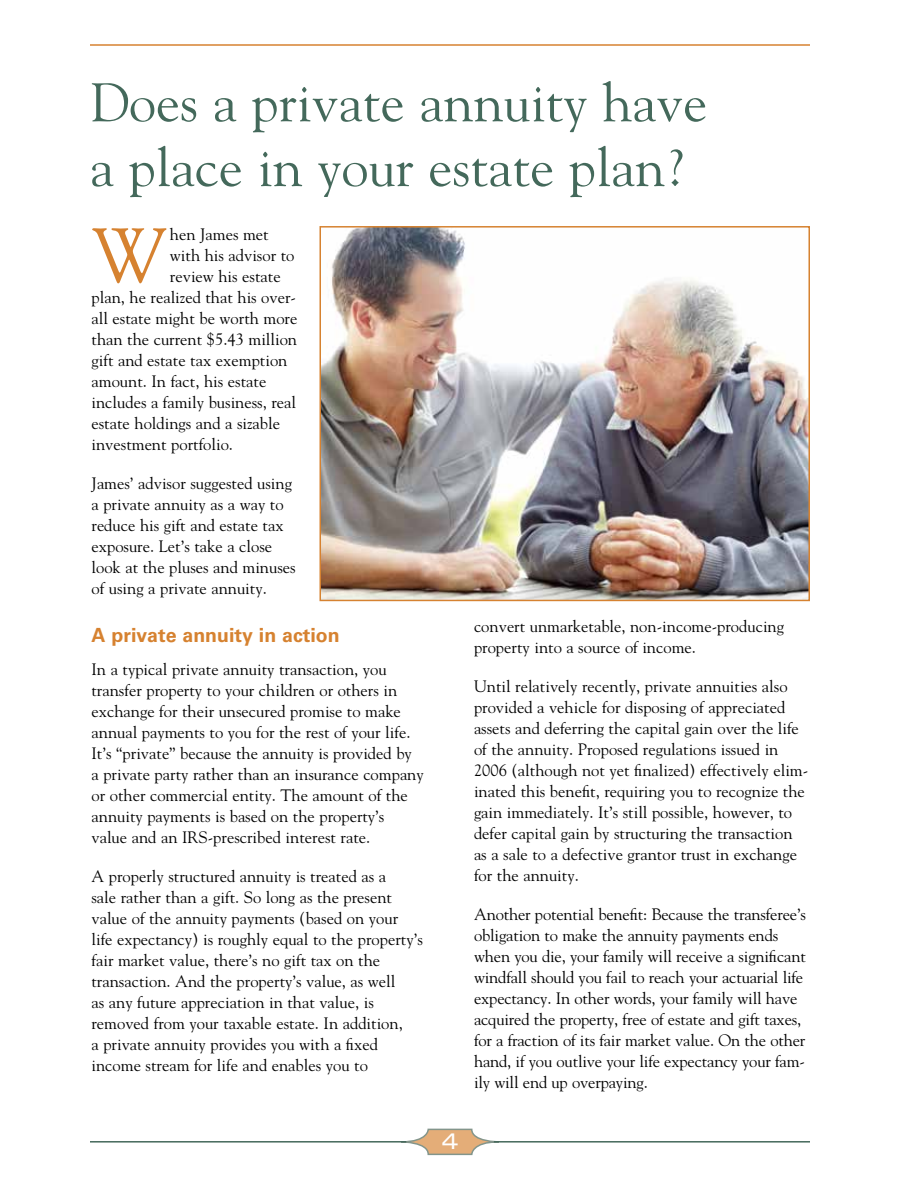
<style>
.page{position:relative;width:918px;height:1188px;background:#fff}
.page>*{position:absolute;margin:0;border:0;box-sizing:border-box;transform-origin:0 0}
.t1{font:76.2px "Goudy Std";color:#d68230}
.t2{font:54px/64.8px "Goudy Std";color:#44695b}
.t3{font:expanded 22.5px "Univers LT Std";color:#fff}
.t4{font:700 19.5px "Univers LT Std";color:#d68230}
.t5{font:16.5px/21px "Goudy Std";color:#000}
</style>
<div class="page">
<hr style="left:90px;top:44px;width:720px;height:2px;background:#d68230">
<svg style="left:406px;top:1128px;width:89px;height:28px"></svg>
<hr style="left:90px;top:1141px;width:316px;height:2px;background:#44695b">
<hr style="left:494px;top:1141px;width:316px;height:2px;background:#44695b">
<img style="left:323px;top:229px;width:484px;height:369px">
<div style="left:320px;top:226px;width:490px;height:375px;border:2px solid #d68230"></div>
<h2 class="t2" style="left:90px;top:69px;width:619px">Does a private annuity have a place in your estate plan?</h2>
<h1 class="t1" style="left:92px;top:208px;width:78px">W</h1>
<p class="t5" style="left:170px;top:223px;width:100px">hen James met</p>
<p class="t5" style="left:170px;top:244px;width:126px">with his advisor to</p>
<p class="t5" style="left:170px;top:265px;width:112px">review his estate</p>
<p class="t5" style="left:92px;top:286px;width:206px">plan, he realized that his over-</p>
<p class="t5" style="left:92px;top:307px;width:207px">all estate might be worth more</p>
<p class="t5" style="left:92px;top:328px;width:207px">than the current $5.43 million</p>
<p class="t5" style="left:92px;top:349px;width:197px">gift and estate tax exemption</p>
<p class="t5" style="left:92px;top:370px;width:176px">amount. In fact, his estate</p>
<p class="t5" style="left:92px;top:391px;width:206px">includes a family business, real</p>
<p class="t5" style="left:92px;top:412px;width:190px">estate holdings and a sizable</p>
<p class="t5" style="left:92px;top:433px;width:143px">investment portfolio.</p>
<p class="t5" style="left:92px;top:472px;width:206px">James’ advisor suggested using a private annuity as a way to reduce his gift and estate tax exposure. Let’s take a close look at the pluses and minuses of using a private annuity.</p>
<p class="t4" style="left:92px;top:624px;width:250px">A private annuity in action</p>
<p class="t5" style="left:92px;top:658px;width:334px">In a typical private annuity transaction, you transfer property to your children or others in exchange for their unsecured promise to make annual payments to you for the rest of your life.<br>It’s “private” because the annuity is provided by<br>a private party rather than an insurance company or other commercial entity. The amount of the annuity payments is based on the property’s value and an IRS-prescribed interest rate.</p>
<p class="t5" style="left:92px;top:865px;width:333px">A properly structured annuity is treated as a<br>sale rather than a gift. So long as the present value of the annuity payments (based on your life expectancy) is roughly equal to the property’s fair market value, there’s no gift tax on the transaction. And the property’s value, as well<br>as any future appreciation in that value, is removed from your taxable estate. In addition,<br>a private annuity provides you with a fixed income stream for life and enables you to</p>
<p class="t5" style="left:474px;top:615px;width:312px">convert unmarketable, non-income-producing property into a source of income.</p>
<p class="t5" style="left:474px;top:675px;width:336px">Until relatively recently, private annuities also provided a vehicle for disposing of appreciated assets and deferring the capital gain over the life of the annuity. Proposed regulations issued in 2006 (although not yet finalized) effectively elim&shy;inated this benefit, requiring you to recognize the gain immediately. It’s still possible, however, to defer capital gain by structuring the transaction as a sale to a defective grantor trust in exchange for the annuity.</p>
<p class="t5" style="left:474px;top:903px;width:334px">Another potential benefit: Because the transferee’s obligation to make the annuity payments ends when you die, your family will receive a significant windfall should you fail to reach your actuarial life expectancy. In other words, your family will have acquired the property, free of estate and gift taxes, for a fraction of its fair market value. On the other hand, if you outlive your life expectancy your fam&shy;ily will end up overpaying.</p>
<h3 class="t3" style="left:442px;top:1128px;width:18px">4</h3>
</div>
